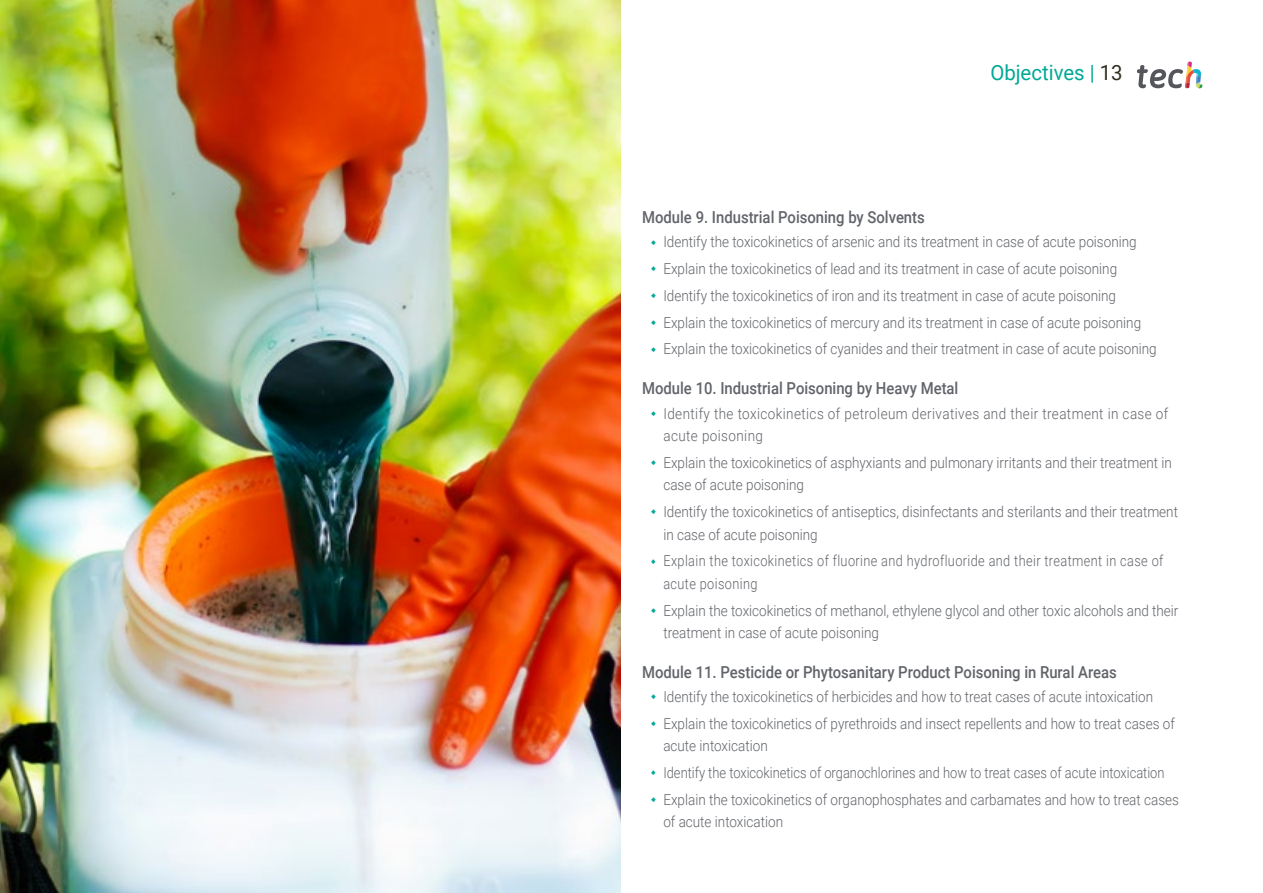
<style>
.page{position:relative;width:1263px;height:893px;background:#fff}
.page>*{position:absolute;margin:0;border:0;box-sizing:border-box;transform-origin:0 0}
.t1{font:21px "Roboto";color:#00a996}
.t2{font:500 16.5px "Roboto";color:#61646a;scale:.9 1}
.t3{font:300 15px/26.7px "Roboto";color:#61646a;scale:.9 1}
.t4{font:300 15px/22.5px "Roboto";letter-spacing:.03em;color:#61646a;scale:.85 1}
.t5{font:300 15px/22.5px "Roboto";letter-spacing:.03em;color:#61646a;scale:.9 1}
.s1{color:#312e20}
</style>
<div class="page">
<img style="left:0;top:0;width:621px;height:893px">
<svg style="left:1137px;top:62px;width:65px;height:27px"></svg>
<h1 class="t1" style="left:990px;top:57px;width:134px">Objectives | <span class="s1">13</span></h1>
<p class="t2" style="left:642px;top:205px;width:316px">Module 9. Industrial Poisoning by Solvents</p>
<p class="t3" style="left:663px;top:228px;width:550px">Identify the toxicokinetics of arsenic and its treatment in case of acute poisoning Explain the toxicokinetics of lead and its treatment in case of acute poisoning Identify the toxicokinetics of iron and its treatment in case of acute poisoning Explain the toxicokinetics of mercury and its treatment in case of acute poisoning Explain the toxicokinetics of cyanides and their treatment in case of acute poisoning</p>
<p class="t2" style="left:642px;top:376px;width:353px">Module 10. Industrial Poisoning by Heavy Metal</p>
<p class="t5" style="left:663px;top:401px;width:563px">Identify the toxicokinetics of petroleum derivatives and their treatment in case of acute poisoning</p>
<p class="t3" style="left:663px;top:451px;width:566px;line-height:22.5px">Explain the toxicokinetics of asphyxiants and pulmonary irritants and their treatment in case of acute poisoning</p>
<p class="t3" style="left:663px;top:500px;width:573px;line-height:22.5px">Identify the toxicokinetics of antiseptics, disinfectants and sterilants and their treatment in case of acute poisoning</p>
<p class="t4" style="left:663px;top:549px;width:590px">Explain the toxicokinetics of fluorine and hydrofluoride and their treatment in case of acute poisoning</p>
<p class="t3" style="left:663px;top:598px;width:574px;line-height:22.5px">Explain the toxicokinetics of methanol, ethylene glycol and other toxic alcohols and their treatment in case of acute poisoning</p>
<p class="t2" style="left:642px;top:660px;width:529px">Module 11. Pesticide or Phytosanitary Product Poisoning in Rural Areas</p>
<p class="t3" style="left:663px;top:683px;width:570px">Identify the toxicokinetics of herbicides and how to treat cases of acute intoxication<br>Explain the toxicokinetics of pyrethroids and insect repellents and how to treat cases of</p>
<p class="t3" style="left:663px;top:732px;width:574px">acute intoxication<br>Identify the toxicokinetics of organochlorines and how to treat cases of acute intoxication<br>Explain the toxicokinetics of organophosphates and carbamates and how to treat cases</p>
<p class="t3" style="left:663px;top:808px;width:134px">of acute intoxication</p>
</div>
